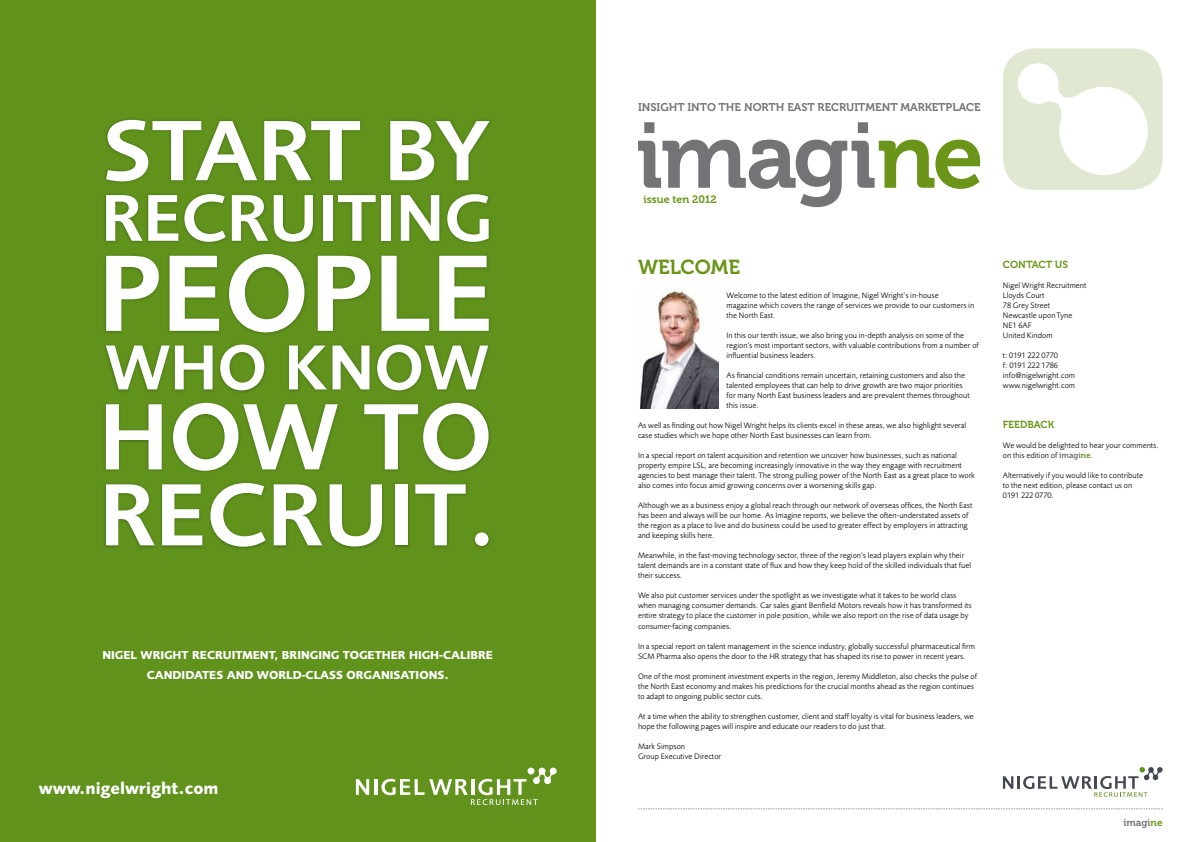
<style>
.page{position:relative;width:1191px;height:842px;background:#fff}
.page>*{position:absolute;margin:0;border:0;box-sizing:border-box;transform-origin:0 0}
.t1{font:20.2px "Museo 700";color:#6a9519}
.t2{font:700 17.2px "Foundry Sans";color:#fff}
.t3{font:700 12px/20px "Foundry Sans";color:#fff;text-align:center}
.t4{font:11.2px "Museo 700";color:#747476}
.t5{font:10.8px "Museo 700";color:#6a9519}
.t6{font:10.2px "Museo 700";color:#6a9519}
.t7{font:10px "Museo 700";color:#747476}
.t8{font:8.2px/10px "Foundry Sans";color:#1a171c}
.s1{font-family:"Museo 700";font-size:8px;color:#747476}
.s2{font-family:"Museo 700";font-size:8px;color:#6a9519}
.s3{color:#6a9519}
</style>
<div class="page">
<svg style="left:638px;top:808px;width:524px;height:1px"></svg>
<svg style="left:1003px;top:48px;width:159px;height:142px"></svg>
<svg style="left:638px;top:122px;width:342px;height:85px"></svg>
<svg style="left:1003px;top:767px;width:159px;height:30px"></svg>
<img style="left:640px;top:288px;width:78px;height:120px">
<div style="left:0;top:0;width:595px;height:842px;background:#60921c"></div>
<svg style="left:356px;top:779px;width:13px;height:16px"></svg>
<hr style="left:374px;top:779px;width:3px;height:16px;background:#fff">
<svg style="left:381px;top:768px;width:175px;height:37px"></svg>
<img style="left:105px;top:119px;width:385px;height:430px">
<svg style="left:106px;top:120px;width:151px;height:61px"></svg>
<svg style="left:264px;top:121px;width:96px;height:59px"></svg>
<svg style="left:390px;top:121px;width:99px;height:59px"></svg>
<svg style="left:106px;top:195px;width:72px;height:46px"></svg>
<svg style="left:184px;top:194px;width:42px;height:48px"></svg>
<svg style="left:232px;top:195px;width:36px;height:46px"></svg>
<svg style="left:274px;top:195px;width:39px;height:47px"></svg>
<div style="left:323px;top:195px;width:9px;height:46px;background:#fff"></div>
<svg style="left:338px;top:195px;width:38px;height:46px"></svg>
<div style="left:381px;top:195px;width:10px;height:46px;background:#fff"></div>
<svg style="left:401px;top:195px;width:38px;height:46px"></svg>
<svg style="left:447px;top:194px;width:41px;height:48px"></svg>
<svg style="left:106px;top:256px;width:53px;height:75px"></svg>
<svg style="left:170px;top:256px;width:49px;height:75px"></svg>
<svg style="left:229px;top:254px;width:75px;height:78px"></svg>
<svg style="left:318px;top:256px;width:52px;height:75px"></svg>
<svg style="left:381px;top:256px;width:48px;height:75px"></svg>
<svg style="left:439px;top:256px;width:50px;height:75px"></svg>
<svg style="left:106px;top:345px;width:107px;height:44px"></svg>
<svg style="left:220px;top:344px;width:44px;height:46px"></svg>
<svg style="left:289px;top:345px;width:80px;height:44px"></svg>
<svg style="left:377px;top:344px;width:111px;height:46px"></svg>
<svg style="left:106px;top:404px;width:56px;height:65px"></svg>
<svg style="left:173px;top:403px;width:165px;height:68px"></svg>
<svg style="left:364px;top:403px;width:124px;height:68px"></svg>
<svg style="left:106px;top:484px;width:49px;height:61px"></svg>
<svg style="left:162px;top:484px;width:40px;height:61px"></svg>
<svg style="left:210px;top:483px;width:56px;height:64px"></svg>
<svg style="left:274px;top:484px;width:48px;height:61px"></svg>
<svg style="left:329px;top:484px;width:53px;height:62px"></svg>
<div style="left:395px;top:484px;width:13px;height:61px;background:#fff"></div>
<svg style="left:415px;top:484px;width:51px;height:61px"></svg>
<div style="left:475px;top:532px;width:13px;height:14px;background:#fff;border-radius:50%"></div>
<h3 class="t3" style="left:102px;top:644px;width:392px">NIGEL WRIGHT RECRUITMENT, BRINGING TOGETHER HIGH-CALIBRE<br>CANDIDATES AND WORLD-CLASS ORGANISATIONS.</h3>
<h2 class="t2" style="left:39px;top:778px;width:181px">www.nigelwright.com</h2>
<h3 class="t4" style="left:638px;top:101px;width:344px">INSIGHT INTO THE NORTH EAST RECRUITMENT MARKETPLACE</h3>
<h3 class="t5" style="left:643px;top:193px;width:75px">ISSUE TEN 2012</h3>
<h1 class="t1" style="left:638px;top:255px;width:59px">WELCOME</h1>
<p class="t8" style="left:726px;top:291px;width:249px">Welcome to the latest edition of Imagine, Nigel Wright’s in-house<br>magazine which covers the range of services we provide to our customers in the North East.</p>
<p class="t8" style="left:726px;top:331px;width:254px">In this our tenth issue, we also bring you in-depth analysis on some of the region’s most important sectors, with valuable contributions from a number of influential business leaders.</p>
<p class="t8" style="left:726px;top:371px;width:245px">As financial conditions remain uncertain, retaining customers and also the talented employees that can help to drive growth are two major priorities for many North East business leaders and are prevalent themes throughout this issue.</p>
<p class="t8" style="left:638px;top:421px;width:330px">As well as finding out how Nigel Wright helps its clients excel in these areas, we also highlight several case studies which we hope other North East businesses can learn from.</p>
<p class="t8" style="left:638px;top:451px;width:338px">In a special report on talent acquisition and retention we uncover how businesses, such as national property empire LSL, are becoming increasingly innovative in the way they engage with recruitment agencies to best manage their talent. The strong pulling power of the North East as a great place to work also comes into focus amid growing concerns over a worsening skills gap.</p>
<p class="t8" style="left:638px;top:501px;width:336px">Although we as a business enjoy a global reach through our network of overseas offices, the North East has been and always will be our home. As Imagine reports, we believe the often-understated assets of the region as a place to live and do business could be used to greater effect by employers in attracting and keeping skills here.</p>
<p class="t8" style="left:638px;top:551px;width:335px">Meanwhile, in the fast-moving technology sector, three of the region’s lead players explain why their talent demands are in a constant state of flux and how they keep hold of the skilled individuals that fuel their success.</p>
<p class="t8" style="left:638px;top:591px;width:335px">We also put customer services under the spotlight as we investigate what it takes to be world class when managing consumer demands. Car sales giant Benfield Motors reveals how it has transformed its entire strategy to place the customer in pole position, while we also report on the rise of data usage by consumer-facing companies.</p>
<p class="t8" style="left:638px;top:641px;width:338px">In a special report on talent management in the science industry, globally successful pharmaceutical firm<br>SCM Pharma also opens the door to the HR strategy that has shaped its rise to power in recent years.</p>
<p class="t8" style="left:638px;top:671px;width:340px">One of the most prominent investment experts in the region, Jeremy Middleton, also checks the pulse of the North East economy and makes his predictions for the crucial months ahead as the region continues to adapt to ongoing public sector cuts.</p>
<p class="t8" style="left:638px;top:711px;width:337px">At a time when the ability to strengthen customer, client and staff loyalty is vital for business leaders, we hope the following pages will inspire and educate our readers to do just that.</p>
<p class="t8" style="left:638px;top:741px;width:85px">Mark Simpson<br>Group Executive Director</p>
<p class="t6" style="left:1003px;top:259px;width:67px">CONTACT US</p>
<p class="t8" style="left:1003px;top:281px;width:85px">Nigel Wright Recruitment<br>Lloyds Court<br>78 Grey Street<br>Newcastle upon Tyne<br>NE1 6AF<br>United Kindom</p>
<p class="t8" style="left:1003px;top:351px;width:74px">t: 0191 222 0770<br>f: 0191 222 1786 info@nigelwright.com www.nigelwright.com</p>
<p class="t6" style="left:1003px;top:419px;width:53px">FEEDBACK</p>
<p class="t8" style="left:1003px;top:441px;width:157px">We would be delighted to hear your comments. on this edition of <span class="s1">IMAGI</span><span class="s2">NE</span>.</p>
<p class="t8" style="left:1003px;top:471px;width:142px">Alternatively if you would like to contribute to the next edition, please contact us on<br>0191 222 0770.</p>
<p class="t7" style="left:1123px;top:817px;width:41px">IMAGI<span class="s3">NE</span></p>
</div>
